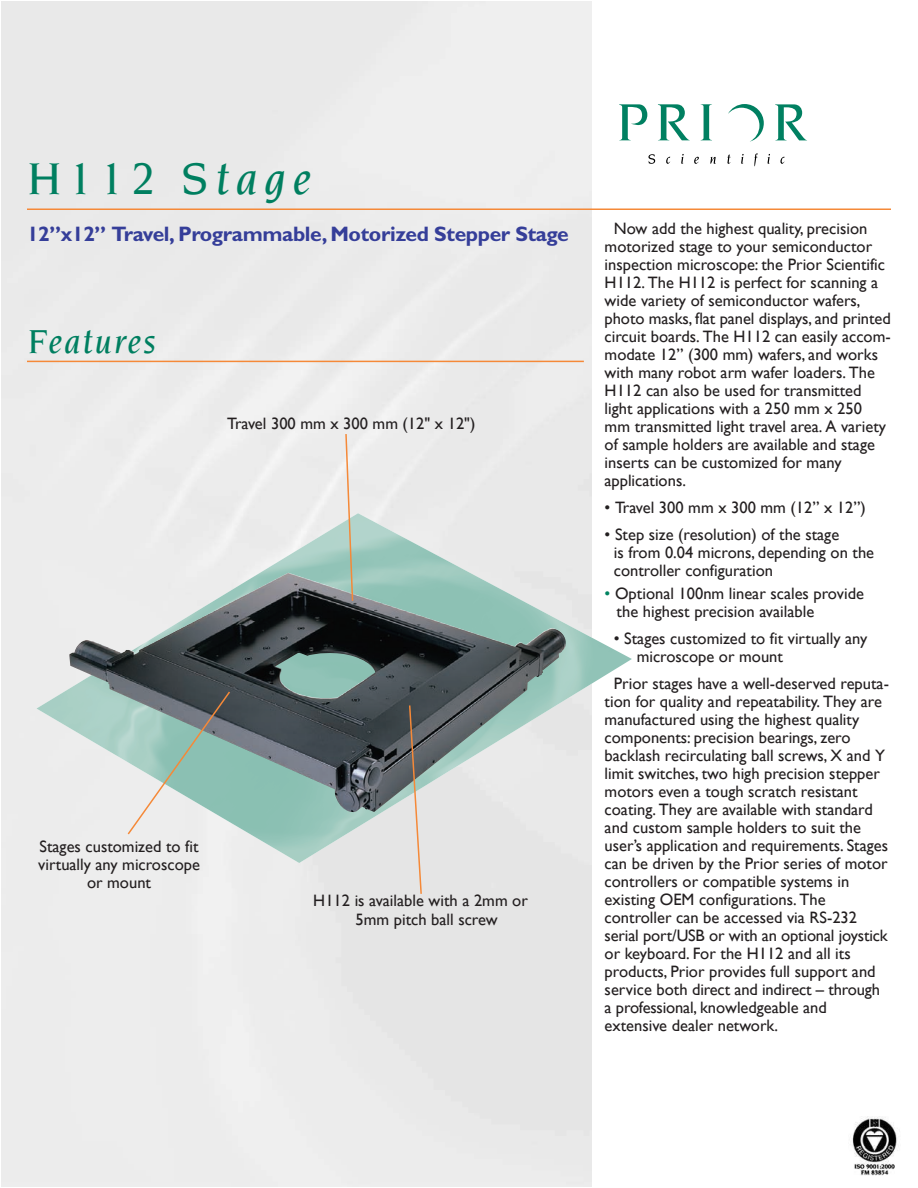
<style>
.page{position:relative;width:918px;height:1188px;background:#fff}
.page>*{position:absolute;margin:0;border:0;box-sizing:border-box;transform-origin:0 0}
.t1{font:italic 500 48px "Novarese";letter-spacing:.15em;color:#007f60}
.t2{font:italic 500 36px "Novarese";letter-spacing:.05em;color:#007f60}
.t3{font:700 21px "Gill Sans";letter-spacing:-.015em;color:#353e99}
.t4{font:16.5px/18px "Gill Sans";color:#231f20}
.s1{color:#008361}
</style>
<div class="page">
<svg style="left:619px;top:104px;width:28px;height:36px"></svg>
<svg style="left:658px;top:104px;width:31px;height:36px"></svg>
<svg style="left:701px;top:104px;width:11px;height:36px"></svg>
<svg style="left:648px;top:154px;width:7px;height:10px"></svg>
<svg style="left:666px;top:157px;width:4px;height:7px"></svg>
<svg style="left:681px;top:154px;width:3px;height:10px"></svg>
<svg style="left:694px;top:157px;width:5px;height:7px"></svg>
<svg style="left:710px;top:157px;width:6px;height:7px"></svg>
<svg style="left:727px;top:154px;width:4px;height:10px"></svg>
<svg style="left:741px;top:154px;width:3px;height:10px"></svg>
<svg style="left:754px;top:153px;width:4px;height:13px"></svg>
<svg style="left:768px;top:154px;width:2px;height:10px"></svg>
<svg style="left:780px;top:157px;width:5px;height:7px"></svg>
<svg style="left:728px;top:104px;width:36px;height:38px"></svg>
<svg style="left:775px;top:104px;width:31px;height:36px"></svg>
<hr style="left:27px;top:208px;width:864px;height:2px;background:#f58938">
<hr style="left:27px;top:361px;width:557px;height:1px;background:#f58938">
<img style="left:36px;top:513px;width:596px;height:350px">
<img style="left:69px;top:573px;width:497px;height:240px">
<svg style="left:344px;top:432px;width:10px;height:170px"></svg>
<svg style="left:408px;top:704px;width:15px;height:191px"></svg>
<svg style="left:126px;top:690px;width:106px;height:146px"></svg>
<img style="left:852px;top:1117px;width:45px;height:59px">
<h1 class="t1" style="left:27px;top:159px;width:286px">H112 Stage</h1>
<p class="t3" style="left:27px;top:226px;width:543px">12”x12” Travel, Programmable, Motorized Stepper Stage</p>
<h2 class="t2" style="left:27px;top:327px;width:130px">Features</h2>
<p class="t4" style="left:227px;top:415px;width:250px">Travel 300 mm x 300 mm (12" x 12")</p>
<p class="t4" style="left:38px;top:837px;width:163px;text-align:center">Stages customized to fit virtually any microscope or mount</p>
<p class="t4" style="left:356px;top:891px;width:174px;line-height:19px;text-indent:-42px">H112 is available with a 2mm or<br>5mm pitch ball screw</p>
<p class="t4" style="left:605px;top:219px;width:288px;text-indent:9px">Now add the highest quality, precision motorized stage to your semiconductor inspection microscope: the Prior Scientific H112. The H112 is perfect for scanning a wide variety of semiconductor wafers, photo masks, flat panel displays, and printed circuit boards. The H112 can easily accom&shy;modate 12” (300 mm) wafers, and works with many robot arm wafer loaders. The H112 can also be used for transmitted light applications with a 250 mm x 250 mm transmitted light travel area. A variety of sample holders are available and stage inserts can be customized for many applications.</p>
<p class="t4" style="left:605px;top:498px;width:263px">• Travel 300 mm x 300 mm (12” x 12”)</p>
<p class="t4" style="left:614px;top:525px;width:262px;text-indent:-9px">• Step size (resolution) of the stage<br>is from 0.04 microns, depending on the controller configuration</p>
<p class="t4" style="left:617px;top:584px;width:249px;text-indent:-12px"><span class="s1">•</span> Optional 100nm linear scales provide the highest precision available</p>
<p class="t4" style="left:637px;top:629px;width:232px;text-indent:-23px">• Stages customized to fit virtually any microscope or mount</p>
<p class="t4" style="left:605px;top:674px;width:286px;text-indent:9px">Prior stages have a well-deserved reputa&shy;tion for quality and repeatability. They are manufactured using the highest quality components: precision bearings, zero backlash recirculating ball screws, X and Y limit switches, two high precision stepper motors even a tough scratch resistant coating. They are available with standard and custom sample holders to suit the user’s application and requirements. Stages can be driven by the Prior series of motor controllers or compatible systems in existing OEM configurations. The controller can be accessed via RS-232 serial port/USB or with an optional joystick or keyboard. For the H112 and all its products, Prior provides full support and service both direct and indirect – through a professional, knowledgeable and extensive dealer network.</p>
</div>
